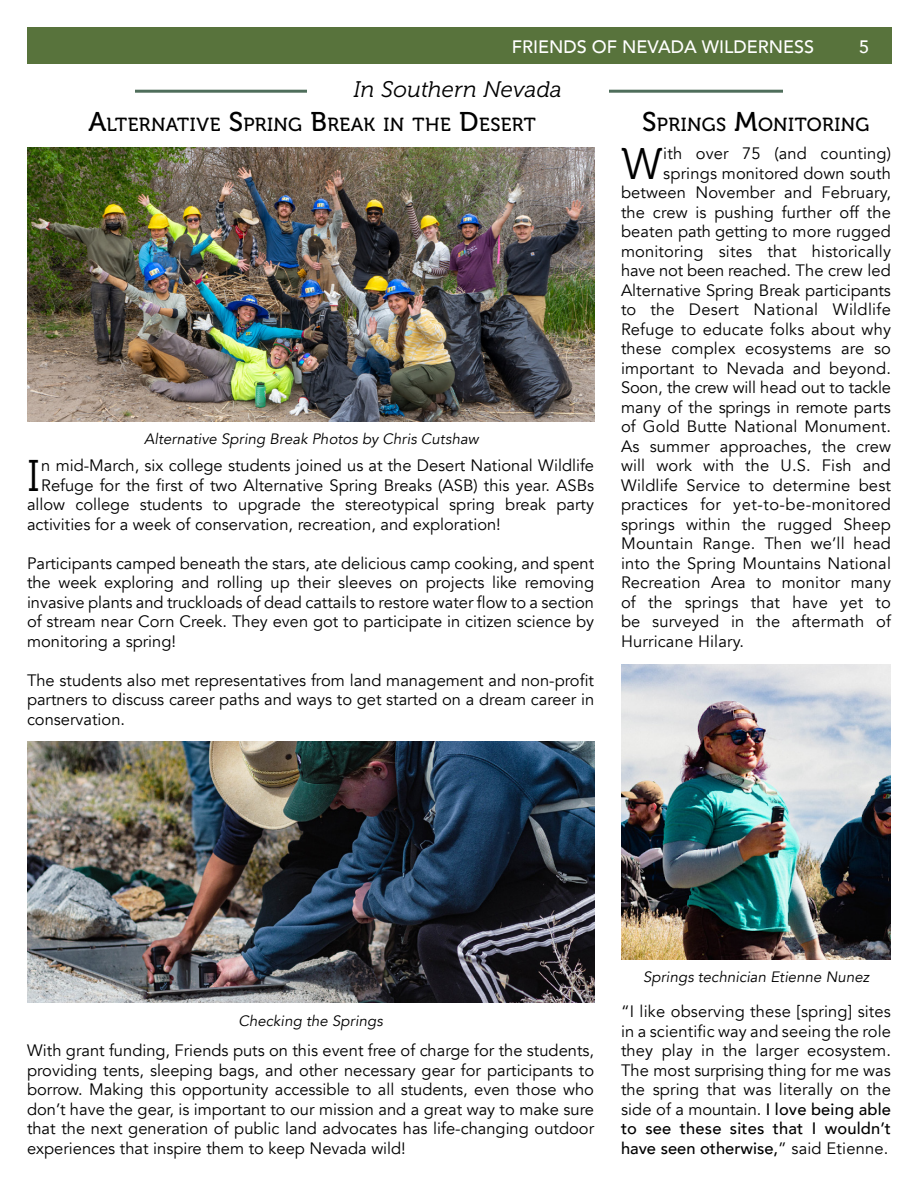
<style>
.page{position:relative;width:918px;height:1188px;background:#fff}
.page>*{position:absolute;margin:0;border:0;box-sizing:border-box;transform-origin:0 0}
.t1{font:44.25px "Museo 300";color:#000}
.body_copy{font:italic 22.5px "Museo 300";letter-spacing:.01em;color:#000}
.t2{font:18.9px "Museo 500";letter-spacing:.02em;color:#000}
.t3{font:500 18px "Avenir";color:#fff}
.t4{font:16.5px/19.5px "Avenir";letter-spacing:.01em;color:#000;text-align:justify}
.t5{font:16.5px "Avenir";letter-spacing:-.01em;color:#000}
.t6{font:italic 15px "Avenir";letter-spacing:.005em;color:#000}
.s1{font-size:27px}
.s2{font-weight:500}
</style>
<div class="page">
<img style="left:27px;top:741px;width:567px;height:262px">
<div style="left:27px;top:27px;width:864px;height:37px;background:#58733c"></div>
<img style="left:28px;top:148px;width:567px;height:273px">
<img style="left:621px;top:664px;width:270px;height:295px">
<hr style="left:135px;top:90px;width:648px;height:3px;background:#4f6e5b">
<div style="left:307px;top:80px;width:302px;height:26px;background:#fff"></div>
<p class="t3" style="left:512px;top:31px;width:304px">FRIENDS OF NEVADA WILDERNESS</p>
<p class="t3" style="left:859px;top:31px;width:12px">5</p>
<p class="body_copy" style="left:354px;top:77px;width:210px">In Southern Nevada</p>
<p class="t2" style="left:88px;top:114px;width:449px"><span class="s1">A</span>LTERNATIVE <span class="s1">S</span>PRING <span class="s1">B</span>REAK IN THE <span class="s1">D</span>ESERT</p>
<p class="t2" style="left:642px;top:114px;width:229px"><span class="s1">S</span>PRINGS <span class="s1">M</span>ONITORING</p>
<p class="t6" style="left:144px;top:429px;width:336px">Alternative Spring Break Photos by Chris Cutshaw</p>
<p class="t1" style="left:27px;top:451px;width:14px">I</p>
<p class="t4" style="left:41px;top:456px;width:554px">n mid-March, six college students joined us at the Desert National Wildlife</p>
<p class="t4" style="left:41px;top:475px;width:554px">Refuge for the first of two Alternative Spring Breaks (ASB) this year. ASBs</p>
<p class="t4" style="left:27px;top:495px;width:569px">allow college students to upgrade the stereotypical spring break party</p>
<p class="t4" style="left:27px;top:514px;width:475px">activities for a week of conservation, recreation, and exploration!</p>
<p class="t4" style="left:27px;top:553px;width:569px">Participants camped beneath the stars, ate delicious camp cooking, and spent the week exploring and rolling up their sleeves on projects like removing invasive plants and truckloads of dead cattails to restore water flow to a section of stream near Corn Creek. They even got to participate in citizen science by monitoring a spring!</p>
<p class="t4" style="left:27px;top:670px;width:569px">The students also met representatives from land management and non-profit partners to discuss career paths and ways to get started on a dream career in conservation.</p>
<p class="t1" style="left:621px;top:139px;width:43px">W</p>
<p class="t4" style="left:663px;top:144px;width:229px">ith over 75 (and counting)</p>
<p class="t4" style="left:663px;top:163px;width:229px">springs monitored down south</p>
<p class="t4" style="left:621px;top:183px;width:272px">between November and February,</p>
<p class="t4" style="left:621px;top:202px;width:271px">the crew is pushing further off the</p>
<p class="t4" style="left:621px;top:222px;width:271px">beaten path getting to more rugged</p>
<p class="t4" style="left:621px;top:241px;width:271px">monitoring sites that historically</p>
<p class="t5" style="left:621px;top:260px;width:271px">have not been reached. The crew led</p>
<p class="t4" style="left:621px;top:280px;width:272px">Alternative Spring Break participants</p>
<p class="t4" style="left:621px;top:300px;width:272px">to the Desert National Wildlife</p>
<p class="t4" style="left:621px;top:319px;width:271px">Refuge to educate folks about why</p>
<p class="t4" style="left:621px;top:339px;width:272px">these complex ecosystems are so</p>
<p class="t4" style="left:621px;top:358px;width:272px">important to Nevada and beyond.</p>
<p class="t5" style="left:621px;top:377px;width:272px">Soon, the crew will head out to tackle</p>
<p class="t4" style="left:621px;top:397px;width:272px">many of the springs in remote parts</p>
<p class="t4" style="left:621px;top:417px;width:272px">of Gold Butte National Monument.</p>
<p class="t4" style="left:621px;top:436px;width:271px">As summer approaches, the crew</p>
<p class="t4" style="left:621px;top:456px;width:272px">will work with the U.S. Fish and</p>
<p class="t4" style="left:621px;top:475px;width:272px">Wildlife Service to determine best</p>
<p class="t4" style="left:621px;top:495px;width:272px">practices for yet-to-be-monitored</p>
<p class="t4" style="left:621px;top:514px;width:272px">springs within the rugged Sheep</p>
<p class="t4" style="left:621px;top:534px;width:272px">Mountain Range. Then we’ll head</p>
<p class="t4" style="left:621px;top:553px;width:272px">into the Spring Mountains National</p>
<p class="t4" style="left:621px;top:573px;width:272px">Recreation Area to monitor many</p>
<p class="t4" style="left:621px;top:592px;width:271px">of the springs that have yet to</p>
<p class="t4" style="left:621px;top:612px;width:272px">be surveyed in the aftermath of</p>
<p class="t4" style="left:621px;top:631px;width:124px">Hurricane Hilary.</p>
<p class="t6" style="left:238px;top:1012px;width:146px">Checking the Springs</p>
<p class="t4" style="left:27px;top:1041px;width:569px">With grant funding, Friends puts on this event free of charge for the students, providing tents, sleeping bags, and other necessary gear for participants to borrow. Making this opportunity accessible to all students, even those who don’t have the gear, is important to our mission and a great way to make sure that the next generation of public land advocates has life-changing outdoor experiences that inspire them to keep Nevada wild!</p>
<p class="t6" style="left:643px;top:968px;width:228px">Springs technician Etienne Nunez</p>
<p class="t4" style="left:621px;top:1002px;width:272px">“I like observing these [spring] sites in a scientific way and seeing the role they play in the larger ecosystem.<br>The most surprising thing for me was the spring that was literally on the side of a mountain. <span class="s2">I love being able to see these sites that I wouldn’t have seen otherwise,</span>” said Etienne.</p>
</div>
